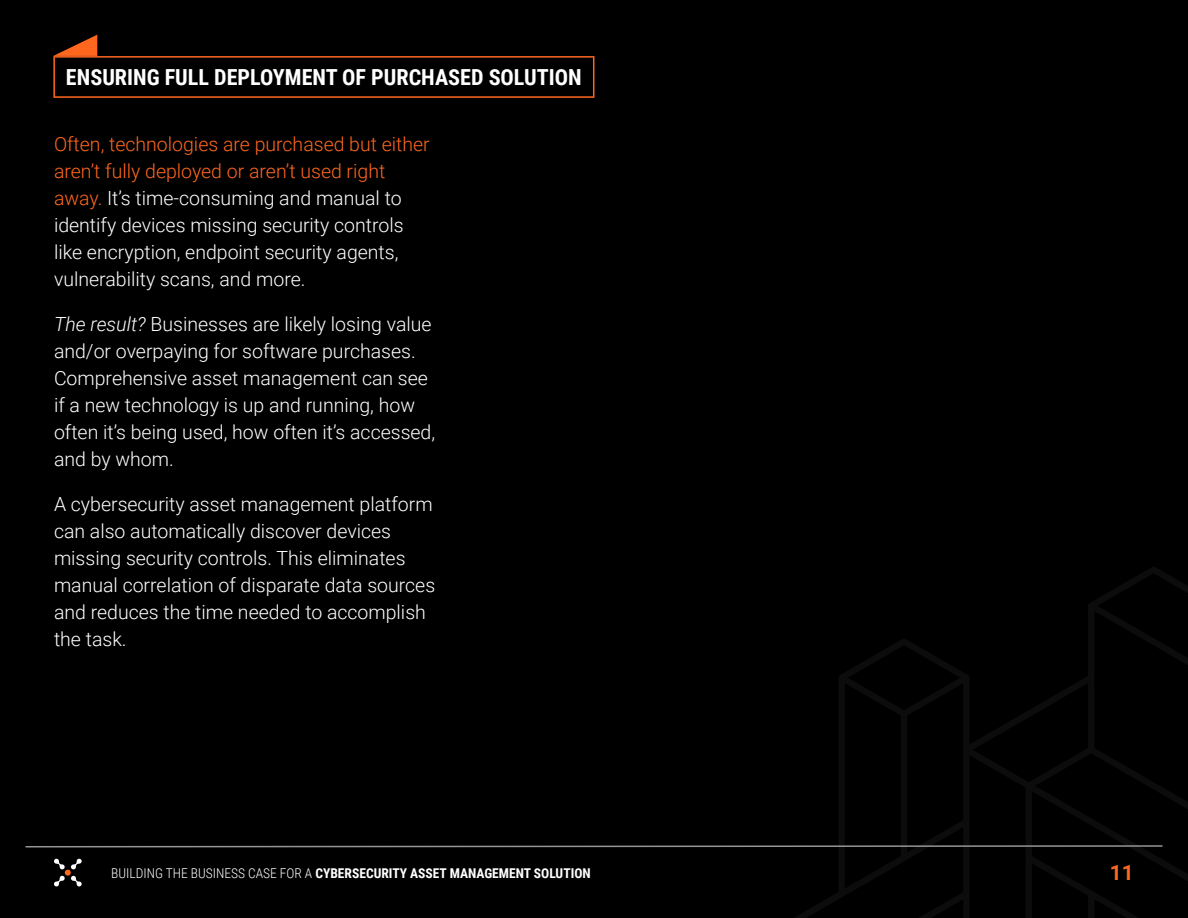
<style>
.page{position:relative;width:1188px;height:918px;background:#000}
.page>*{position:absolute;margin:0;border:0;box-sizing:border-box;transform-origin:0 0}
.t1{font:700 22.05px "Roboto Condensed";color:#fff}
.t2{font:700 21px "Roboto";color:#ff671f}
.t3{font:300 19.5px/27px "Roboto";color:#fff}
.t4{font:700 13.5px "Roboto Condensed";color:#fff}
.s1{color:#ff671f}
.s2{font-style:italic}
.s3{font-weight:300}
</style>
<div class="page">
<svg style="left:795px;top:567px;width:393px;height:351px"></svg>
<svg style="left:54px;top:858px;width:28px;height:29px"></svg>
<svg style="left:25px;top:844px;width:1139px;height:4px"></svg>
<div style="left:53px;top:56px;width:541px;height:42px;border:2px solid #ff671f"></div>
<svg style="left:53px;top:35px;width:44px;height:21px"></svg>
<p class="t1" style="left:66px;top:62px;width:517px">ENSURING FULL DEPLOYMENT OF PURCHASED SOLUTION</p>
<p class="t3" style="left:54px;top:130px;width:377px"><span class="s1">Often, technologies are purchased but either aren’t fully deployed or aren’t used right away.</span> It’s time-consuming and manual to identify devices missing security controls like encryption, endpoint security agents, vulnerability scans, and more.</p>
<p class="t3" style="left:54px;top:310px;width:383px"><span class="s2">The result?</span> Businesses are likely losing value and/or overpaying for software purchases.<br>Comprehensive asset management can see if a new technology is up and running, how often it’s being used, how often it’s accessed, and by whom.</p>
<p class="t3" style="left:54px;top:490px;width:383px">A cybersecurity asset management platform can also automatically discover devices missing security controls. This eliminates manual correlation of disparate data sources and reduces the time needed to accomplish the task.</p>
<p class="t4" style="left:111px;top:863px;width:481px"><span class="s3">BUILDING THE BUSINESS CASE FOR A</span> CYBERSECURITY ASSET MANAGEMENT SOLUTION</p>
<p class="t2" style="left:1110px;top:858px;width:26px">11</p>
</div>
